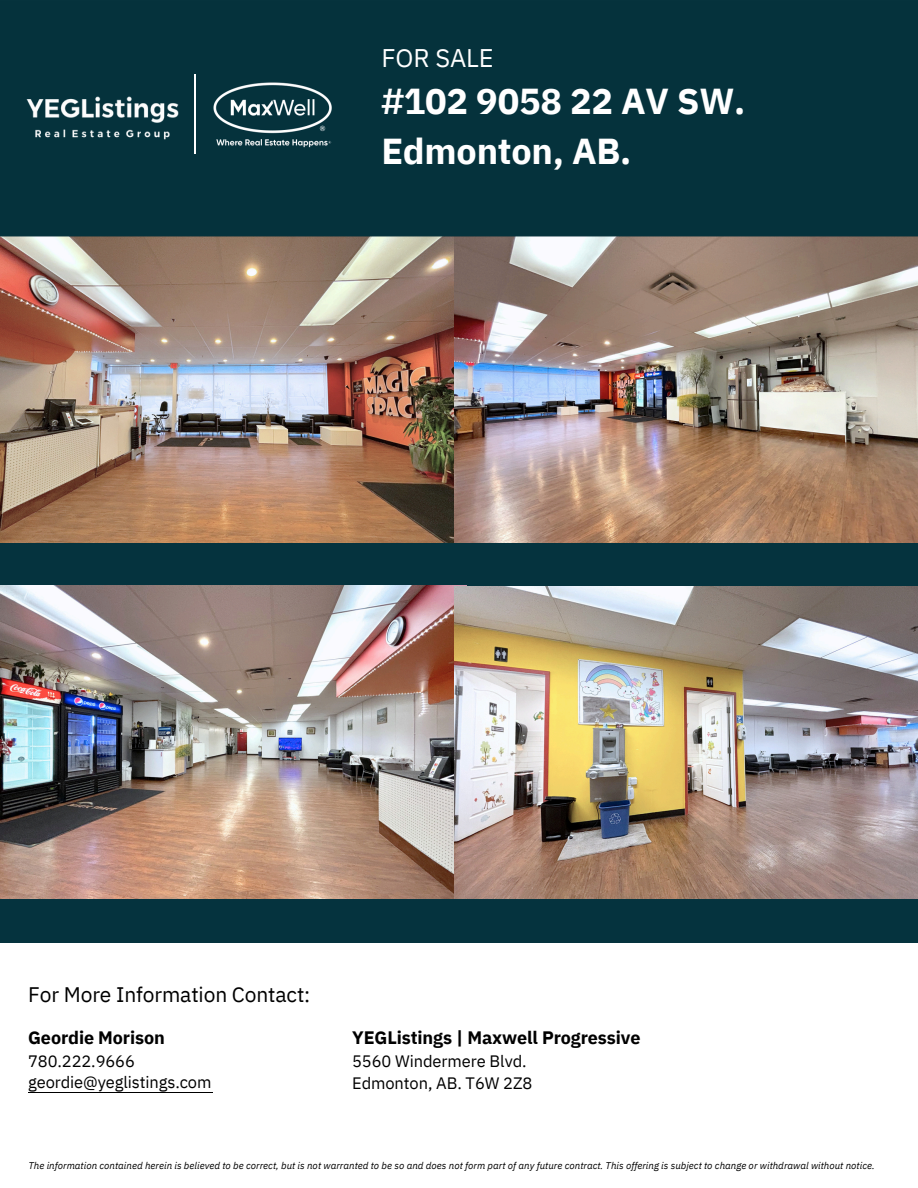
<style>
.page{position:relative;width:918px;height:1188px;background:#fff}
.page>*{position:absolute;margin:0;border:0;box-sizing:border-box;transform-origin:0 0}
.t1{font:700 36px/49.5px "IBM Plex Sans";letter-spacing:-.005em;color:#fff}
.t2{font:25.5px "IBM Plex Sans";letter-spacing:-.005em;color:#fff}
.t3{font:21px "IBM Plex Sans";letter-spacing:-.005em;color:#000}
.t4{font:700 18px "IBM Plex Sans";letter-spacing:-.005em;color:#000}
.t5{font:16.5px/21.3px "IBM Plex Sans";letter-spacing:-.005em;color:#000}
.t6{font:italic 9.75px "IBM Plex Sans";color:#000}
</style>
<div class="page">
<div style="left:0;top:482px;width:918px;height:181px;background:#05333e"></div>
<div style="left:0;top:815px;width:918px;height:128px;background:#05333e"></div>
<hr style="left:28px;top:1092px;width:185px;height:1px;background:#000">
<img style="left:0;top:243px;width:454px;height:300px">
<img style="left:454px;top:243px;width:464px;height:300px">
<img style="left:0;top:586px;width:467px;height:313px">
<img style="left:454px;top:586px;width:464px;height:312px">
<div style="left:0;top:0;width:918px;height:243px;background:#05323c"></div>
<img style="left:18px;top:55px;width:169px;height:126px">
<hr style="left:194px;top:75px;width:1px;height:79px;background:#fff">
<p class="t2" style="left:381px;top:41px;width:114px">FOR SALE</p>
<p class="t1" style="left:381px;top:76px;width:365px">#102 9058 22 AV SW.<br>Edmonton, AB.</p>
<p class="t3" style="left:28px;top:981px;width:284px">For More Information Contact:</p>
<p class="t4" style="left:28px;top:1026px;width:138px">Geordie Morison</p>
<p class="t5" style="left:28px;top:1050px;width:185px">780.222.9666 geordie@yeglistings.com</p>
<h1 class="t4" style="left:352px;top:1026px;width:290px">YEGListings | Maxwell Progressive</h1>
<h1 class="t5" style="left:352px;top:1049px;width:182px;line-height:22.5px">5560 Windermere Blvd.<br>Edmonton, AB. T6W 2Z8</h1>
<p class="t6" style="left:28px;top:1159px;width:848px">The information contained herein is believed to be correct, but is not warranted to be so and does not form part of any future contract. This offering is subject to change or withdrawal without notice.</p>
</div>
